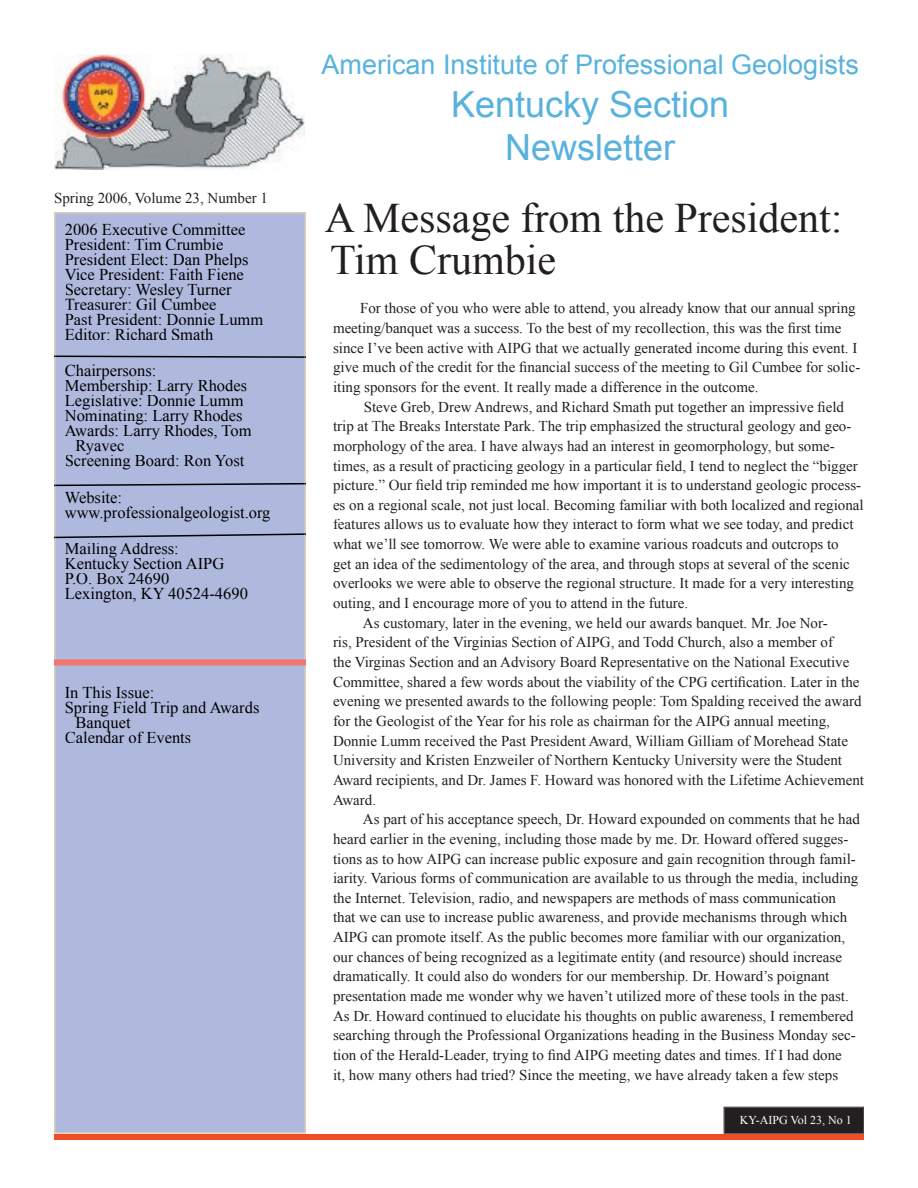
<style>
.page{position:relative;width:918px;height:1188px;background:#fff}
.page>*{position:absolute;margin:0;border:0;box-sizing:border-box;transform-origin:0 0}
.t1{font:42px/42px "Times New Roman";color:#231f20}
.t2{font:36px/43.2px "Arial";color:#58b2de;text-align:center}
.t3{font:27px "Arial";color:#58b2de}
.t4{font:16.5px/15px "Times New Roman";color:#000}
.t5{font:15px/19.6px "Times New Roman";color:#231f20}
.t6{font:12px "Times New Roman";color:#fff}
</style>
<div class="page">
<svg style="left:54px;top:212px;width:252px;height:922px;fill:#aeb9dd"></svg>
<div style="left:54px;top:1134px;width:810px;height:6px;background:#f04c27"></div>
<svg style="left:724px;top:1107px;width:140px;height:27px"></svg>
<div style="left:65px;top:223px;width:180px;height:12px;background:#aeb9dd"></div>
<div style="left:65px;top:238px;width:158px;height:12px;background:#aeb9dd"></div>
<div style="left:65px;top:253px;width:183px;height:15px;background:#aeb9dd"></div>
<div style="left:65px;top:268px;width:178px;height:12px;background:#aeb9dd"></div>
<div style="left:65px;top:283px;width:167px;height:27px;background:#aeb9dd"></div>
<div style="left:65px;top:313px;width:198px;height:12px;background:#aeb9dd"></div>
<div style="left:65px;top:328px;width:148px;height:12px;background:#aeb9dd"></div>
<div style="left:65px;top:365px;width:90px;height:15px;background:#aeb9dd"></div>
<div style="left:65px;top:380px;width:187px;height:60px;background:#aeb9dd"></div>
<div style="left:76px;top:440px;width:48px;height:15px;background:#aeb9dd"></div>
<div style="left:66px;top:455px;width:179px;height:15px;background:#aeb9dd"></div>
<div style="left:65px;top:491px;width:57px;height:12px;background:#aeb9dd"></div>
<div style="left:65px;top:506px;width:205px;height:15px;background:#aeb9dd"></div>
<div style="left:65px;top:573px;width:104px;height:12px;background:#aeb9dd"></div>
<div style="left:65px;top:588px;width:182px;height:15px;background:#aeb9dd"></div>
<div style="left:54px;top:659px;width:252px;height:6px;background:#f2766b"></div>
<div style="left:65px;top:686px;width:88px;height:12px;background:#aeb9dd"></div>
<div style="left:66px;top:701px;width:193px;height:15px;background:#aeb9dd"></div>
<div style="left:76px;top:717px;width:55px;height:14px;background:#aeb9dd"></div>
<div style="left:65px;top:731px;width:126px;height:12px;background:#aeb9dd"></div>
<svg style="left:54px;top:356px;width:252px;height:2px"></svg>
<svg style="left:54px;top:483px;width:252px;height:3px"></svg>
<svg style="left:54px;top:533px;width:252px;height:40px"></svg>
<img style="left:54px;top:54px;width:250px;height:115px">
<p class="t5" style="left:54px;top:188px;width:216px">Spring 2006, Volume 23, Number 1</p>
<p class="t4" style="left:65px;top:221px;width:200px">2006 Executive Committee<br>President: Tim Crumbie<br>President Elect: Dan Phelps<br>Vice President: Faith Fiene<br>Secretary: Wesley Turner<br>Treasurer: Gil Cumbee<br>Past President: Donnie Lumm<br>Editor: Richard Smath</p>
<p class="t4" style="left:65px;top:363px;width:93px">Chairpersons:</p>
<p class="t4" style="left:65px;top:378px;width:184px">Membership: Larry Rhodes</p>
<p class="t4" style="left:65px;top:393px;width:180px">Legislative: Donnie Lumm</p>
<p class="t4" style="left:65px;top:408px;width:179px">Nominating: Larry Rhodes</p>
<p class="t4" style="left:65px;top:423px;width:188px">Awards: Larry Rhodes, Tom</p>
<p class="t4" style="left:76px;top:438px;width:50px">Ryavec</p>
<p class="t4" style="left:65px;top:453px;width:181px">Screening Board: Ron Yost</p>
<p class="t4" style="left:65px;top:490px;width:207px">Website: www.professionalgeologist.org</p>
<p class="t4" style="left:65px;top:541px;width:185px">Mailing Address:<br>Kentucky Section AIPG<br>P.O. Box 24690<br>Lexington, KY 40524-4690</p>
<p class="t4" style="left:65px;top:685px;width:91px">In This Issue:</p>
<p class="t4" style="left:65px;top:700px;width:196px">Spring Field Trip and Awards</p>
<p class="t4" style="left:76px;top:715px;width:56px">Banquet</p>
<p class="t4" style="left:65px;top:730px;width:128px">Calendar of Events</p>
<h3 class="t3" style="left:322px;top:46px;width:539px">American Institute of Professional Geologists</h3>
<h2 class="t2" style="left:451px;top:83px;width:280px">Kentucky Section<br>Newsletter</h2>
<h1 class="t1" style="left:325px;top:196px;width:519px">A Message from the President:<br>Tim Crumbie</h1>
<p class="t5" style="left:333px;top:298px;width:529px;text-indent:27px">For those of you who were able to attend, you already know that our annual spring meeting/banquet was a success. To the best of my recollection, this was the first time since I’ve been active with AIPG that we actually generated income during this event. I give much of the credit for the financial success of the meeting to Gil Cumbee for solic&shy;iting sponsors for the event. It really made a difference in the outcome.</p>
<p class="t5" style="left:364px;top:397px;width:482px">Steve Greb, Drew Andrews, and Richard Smath put together an impressive field</p>
<p class="t5" style="left:333px;top:416px;width:520px">trip at The Breaks Interstate Park. The trip emphasized the structural geology and geo-</p>
<p class="t5" style="left:333px;top:436px;width:503px">morphology of the area. I have always had an interest in geomorphology, but some-</p>
<p class="t5" style="left:333px;top:455px;width:526px">times, as a result of practicing geology in a particular field, I tend to neglect the “bigger</p>
<p class="t5" style="left:333px;top:475px;width:530px">picture.” Our field trip reminded me how important it is to understand geologic process-</p>
<p class="t5" style="left:333px;top:495px;width:532px">es on a regional scale, not just local. Becoming familiar with both localized and regional</p>
<p class="t5" style="left:333px;top:514px;width:522px">features allows us to evaluate how they interact to form what we see today, and predict</p>
<p class="t5" style="left:333px;top:534px;width:507px">what we’ll see tomorrow. We were able to examine various roadcuts and outcrops to</p>
<p class="t5" style="left:333px;top:554px;width:518px">get an idea of the sedimentology of the area, and through stops at several of the scenic</p>
<p class="t5" style="left:333px;top:573px;width:523px">overlooks we were able to observe the regional structure. It made for a very interesting</p>
<p class="t5" style="left:333px;top:593px;width:357px">outing, and I encourage more of you to attend in the future.</p>
<p class="t5" style="left:363px;top:613px;width:466px">As customary, later in the evening, we held our awards banquet. Mr. Joe Nor-</p>
<p class="t5" style="left:333px;top:632px;width:502px">ris, President of the Virginias Section of AIPG, and Todd Church, also a member of</p>
<p class="t5" style="left:333px;top:652px;width:518px">the Virginas Section and an Advisory Board Representative on the National Executive</p>
<p class="t5" style="left:333px;top:672px;width:528px">Committee, shared a few words about the viability of the CPG certification. Later in the</p>
<p class="t5" style="left:333px;top:691px;width:530px">evening we presented awards to the following people: Tom Spalding received the award</p>
<p class="t5" style="left:333px;top:711px;width:498px">for the Geologist of the Year for his role as chairman for the AIPG annual meeting,</p>
<p class="t5" style="left:333px;top:731px;width:517px">Donnie Lumm received the Past President Award, William Gilliam of Morehead State</p>
<p class="t5" style="left:333px;top:750px;width:511px">University and Kristen Enzweiler of Northern Kentucky University were the Student</p>
<p class="t5" style="left:333px;top:770px;width:533px">Award recipients, and Dr. James F. Howard was honored with the Lifetime Achievement</p>
<p class="t5" style="left:333px;top:790px;width:45px">Award.</p>
<p class="t5" style="left:363px;top:809px;width:498px">As part of his acceptance speech, Dr. Howard expounded on comments that he had</p>
<p class="t5" style="left:333px;top:829px;width:517px">heard earlier in the evening, including those made by me. Dr. Howard offered sugges-</p>
<p class="t5" style="left:333px;top:848px;width:524px">tions as to how AIPG can increase public exposure and gain recognition through famil-</p>
<p class="t5" style="left:333px;top:868px;width:527px">iarity. Various forms of communication are available to us through the media, including</p>
<p class="t5" style="left:333px;top:888px;width:505px">the Internet. Television, radio, and newspapers are methods of mass communication</p>
<p class="t5" style="left:333px;top:907px;width:516px">that we can use to increase public awareness, and provide mechanisms through which</p>
<p class="t5" style="left:333px;top:927px;width:514px">AIPG can promote itself. As the public becomes more familiar with our organization,</p>
<p class="t5" style="left:333px;top:947px;width:511px">our chances of being recognized as a legitimate entity (and resource) should increase</p>
<p class="t5" style="left:333px;top:966px;width:498px">dramatically. It could also do wonders for our membership. Dr. Howard’s poignant</p>
<p class="t5" style="left:333px;top:986px;width:517px">presentation made me wonder why we haven’t utilized more of these tools in the past.</p>
<p class="t5" style="left:333px;top:1006px;width:522px">As Dr. Howard continued to elucidate his thoughts on public awareness, I remembered</p>
<p class="t5" style="left:333px;top:1025px;width:524px">searching through the Professional Organizations heading in the Business Monday sec-</p>
<p class="t5" style="left:333px;top:1045px;width:510px">tion of the Herald-Leader, trying to find AIPG meeting dates and times. If I had done</p>
<p class="t5" style="left:333px;top:1065px;width:507px">it, how many others had tried? Since the meeting, we have already taken a few steps</p>
<p class="t6" style="left:740px;top:1112px;width:113px">KY-AIPG Vol 23, No 1</p>
</div>
